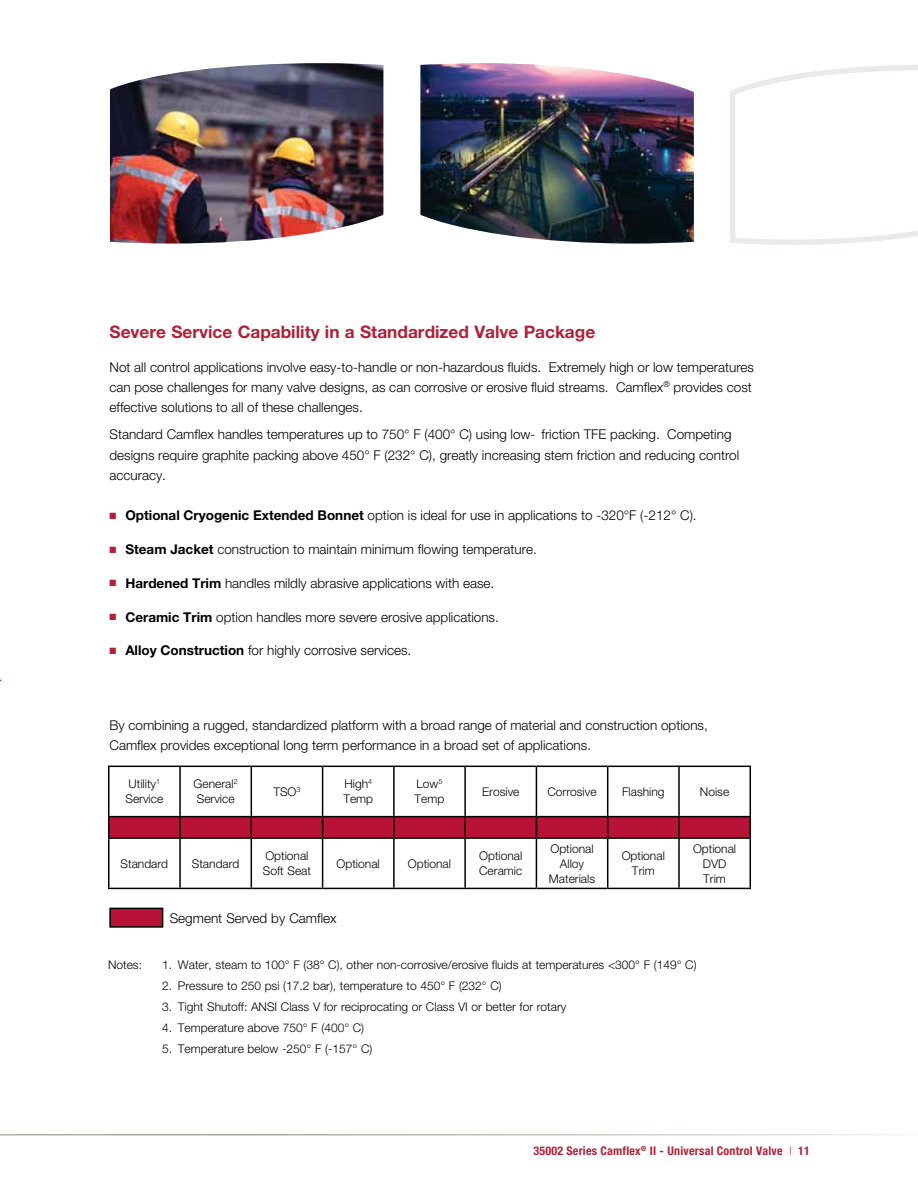
<style>
.page{position:relative;width:918px;height:1188px;background:#fff}
.page>*{position:absolute;margin:0;border:0;box-sizing:border-box;transform-origin:0 0}
.t1{font:700 17.25px "Helvetica Neue LT Std";color:#b21f36}
.t2{font:300 13.5px/20.2px "Helvetica Neue LT Std";color:#000}
.t3{font:300 12px/15px "Helvetica Neue LT Std";color:#000}
.t4{font:700 condensed 12px "Helvetica Neue LT Std";letter-spacing:.02em;color:#b21f36}
.s1{color:#b21f36}
.s2{font-weight:700}
.s3{font-weight:300}
</style>
<div class="page">
<img style="left:109px;top:63px;width:275px;height:181px">
<img style="left:420px;top:63px;width:274px;height:181px">
<svg style="left:730px;top:65px;width:188px;height:180px"></svg>
<div style="left:110px;top:908px;width:53px;height:19px;background:#b81237"></div>
<div style="left:109px;top:908px;width:54px;height:20px;border:2px solid #000"></div>
<svg style="left:110px;top:767px;width:640px;height:121px"></svg>
<hr style="left:108px;top:766px;width:72px;height:1px;background:#000">
<hr style="left:108px;top:767px;width:2px;height:49px;background:#000">
<hr style="left:180px;top:766px;width:71px;height:1px;background:#000">
<hr style="left:179px;top:767px;width:2px;height:49px;background:#000">
<hr style="left:251px;top:766px;width:72px;height:1px;background:#000">
<hr style="left:251px;top:767px;width:1px;height:49px;background:#000">
<hr style="left:323px;top:766px;width:71px;height:1px;background:#000">
<hr style="left:322px;top:767px;width:1px;height:49px;background:#000">
<hr style="left:394px;top:766px;width:71px;height:1px;background:#000">
<hr style="left:393px;top:767px;width:2px;height:49px;background:#000">
<hr style="left:465px;top:766px;width:71px;height:1px;background:#000">
<hr style="left:464px;top:767px;width:2px;height:49px;background:#000">
<hr style="left:536px;top:766px;width:72px;height:1px;background:#000">
<hr style="left:536px;top:767px;width:1px;height:49px;background:#000">
<hr style="left:608px;top:766px;width:71px;height:1px;background:#000">
<hr style="left:607px;top:767px;width:1px;height:49px;background:#000">
<hr style="left:679px;top:766px;width:72px;height:1px;background:#000">
<hr style="left:678px;top:767px;width:2px;height:49px;background:#000">
<hr style="left:750px;top:767px;width:1px;height:49px;background:#000">
<hr style="left:108px;top:816px;width:72px;height:1px;background:#000">
<hr style="left:108px;top:817px;width:2px;height:20px;background:#000">
<hr style="left:180px;top:816px;width:71px;height:1px;background:#000">
<hr style="left:251px;top:816px;width:72px;height:1px;background:#000">
<hr style="left:323px;top:816px;width:71px;height:1px;background:#000">
<hr style="left:394px;top:816px;width:71px;height:1px;background:#000">
<hr style="left:465px;top:816px;width:71px;height:1px;background:#000">
<hr style="left:536px;top:816px;width:72px;height:1px;background:#000">
<hr style="left:608px;top:816px;width:71px;height:1px;background:#000">
<hr style="left:679px;top:816px;width:72px;height:1px;background:#000">
<svg style="left:109px;top:817px;width:642px;height:20px;background:#b01134"></svg>
<hr style="left:108px;top:837px;width:72px;height:2px;background:#000">
<hr style="left:108px;top:839px;width:2px;height:49px;background:#000">
<hr style="left:180px;top:837px;width:71px;height:2px;background:#000">
<hr style="left:179px;top:839px;width:2px;height:49px;background:#000">
<hr style="left:251px;top:837px;width:72px;height:2px;background:#000">
<hr style="left:251px;top:839px;width:1px;height:49px;background:#000">
<hr style="left:323px;top:837px;width:71px;height:2px;background:#000">
<hr style="left:322px;top:839px;width:1px;height:49px;background:#000">
<hr style="left:394px;top:837px;width:71px;height:2px;background:#000">
<hr style="left:393px;top:839px;width:2px;height:49px;background:#000">
<hr style="left:465px;top:837px;width:71px;height:2px;background:#000">
<hr style="left:464px;top:839px;width:2px;height:49px;background:#000">
<hr style="left:536px;top:837px;width:72px;height:2px;background:#000">
<hr style="left:536px;top:839px;width:1px;height:49px;background:#000">
<hr style="left:608px;top:837px;width:71px;height:2px;background:#000">
<hr style="left:607px;top:839px;width:1px;height:49px;background:#000">
<hr style="left:679px;top:837px;width:72px;height:2px;background:#000">
<hr style="left:678px;top:839px;width:2px;height:49px;background:#000">
<hr style="left:750px;top:839px;width:1px;height:49px;background:#000">
<hr style="left:108px;top:888px;width:72px;height:1px;background:#000">
<hr style="left:180px;top:888px;width:71px;height:1px;background:#000">
<hr style="left:251px;top:888px;width:72px;height:1px;background:#000">
<hr style="left:323px;top:888px;width:71px;height:1px;background:#000">
<hr style="left:394px;top:888px;width:71px;height:1px;background:#000">
<hr style="left:465px;top:888px;width:71px;height:1px;background:#000">
<hr style="left:536px;top:888px;width:72px;height:1px;background:#000">
<hr style="left:608px;top:888px;width:71px;height:1px;background:#000">
<hr style="left:679px;top:888px;width:72px;height:1px;background:#000">
<p class="t1" style="left:110px;top:321px;width:487px">Severe Service Capability in a Standardized Valve Package</p>
<p class="t2" style="left:110px;top:357px;width:646px">Not all control applications involve easy-to-handle or non-hazardous fluids. Extremely high or low temperatures can pose challenges for many valve designs, as can corrosive or erosive fluid streams. Camflex<sup>®</sup> provides cost effective solutions to all of these challenges.</p>
<p class="t2" style="left:110px;top:424px;width:631px">Standard Camflex handles temperatures up to 750° F (400° C) using low- friction TFE packing. Competing designs require graphite packing above 450° F (232° C), greatly increasing stem friction and reducing control accuracy.</p>
<p class="t2" style="left:109px;top:505px;width:589px"><span class="s1">■</span> <span class="s2">Optional Cryogenic Extended Bonnet</span> option is ideal for use in applications to -320°F (-212° C).</p>
<p class="t2" style="left:109px;top:539px;width:429px"><span class="s1">■</span> <span class="s2">Steam Jacket</span> construction to maintain minimum flowing temperature.</p>
<p class="t2" style="left:109px;top:573px;width:386px"><span class="s1">■</span> <span class="s2">Hardened Trim</span> handles mildly abrasive applications with ease.</p>
<p class="t2" style="left:109px;top:606px;width:391px"><span class="s1">■</span> <span class="s2">Ceramic Trim</span> option handles more severe erosive applications.</p>
<p class="t2" style="left:109px;top:640px;width:303px"><span class="s1">■</span> <span class="s2">Alloy Construction</span> for highly corrosive services.</p>
<p class="t2" style="left:109px;top:714px;width:600px">By combining a rugged, standardized platform with a broad range of material and construction options,<br>Camflex provides exceptional long term performance in a broad set of applications.</p>
<p class="t3" style="left:125px;top:776px;width:39px">Utility<sup>1<br></sup>Service</p>
<p class="t3" style="left:194px;top:776px;width:46px">General<sup>2<br></sup>Service</p>
<p class="t3" style="left:273px;top:784px;width:29px">TSO<sup>3</sup></p>
<p class="t3" style="left:343px;top:776px;width:31px">High<sup>4<br></sup>Temp</p>
<p class="t3" style="left:415px;top:776px;width:31px">Low<sup>5<br></sup>Temp</p>
<p class="t3" style="left:482px;top:784px;width:39px">Erosive</p>
<p class="t3" style="left:548px;top:784px;width:51px">Corrosive</p>
<p class="t3" style="left:622px;top:784px;width:44px">Flashing</p>
<p class="t3" style="left:700px;top:784px;width:31px">Noise</p>
<p class="t3" style="left:121px;top:856px;width:49px">Standard</p>
<p class="t3" style="left:192px;top:856px;width:49px">Standard</p>
<p class="t3" style="left:263px;top:848px;width:50px">Optional<br>Soft Seat</p>
<p class="t3" style="left:337px;top:856px;width:45px">Optional</p>
<p class="t3" style="left:408px;top:856px;width:45px">Optional</p>
<p class="t3" style="left:479px;top:848px;width:45px">Optional<br>Ceramic</p>
<p class="t3" style="left:549px;top:841px;width:48px;text-align:center">Optional<br>Alloy<br>Materials</p>
<p class="t3" style="left:622px;top:848px;width:45px;text-align:center">Optional<br>Trim</p>
<p class="t3" style="left:693px;top:841px;width:45px;text-align:center">Optional<br>DVD<br>Trim</p>
<p class="t2" style="left:170px;top:908px;width:168px">Segment Served by Camflex</p>
<p class="t3" style="left:108px;top:957px;width:36px">Notes:</p>
<p class="t3" style="left:162px;top:957px;width:536px">1. Water, steam to 100° F (38° C), other non-corrosive/erosive fluids at temperatures &lt;300° F (149° C)</p>
<p class="t3" style="left:162px;top:978px;width:341px">2. Pressure to 250 psi (17.2 bar), temperature to 450° F (232° C)</p>
<p class="t3" style="left:162px;top:999px;width:406px">3. Tight Shutoff: ANSI Class V for reciprocating or Class VI or better for rotary</p>
<p class="t3" style="left:162px;top:1020px;width:204px">4. Temperature above 750° F (400° C)</p>
<p class="t3" style="left:162px;top:1041px;width:212px">5. Temperature below -250° F (-157° C)</p>
<p class="t4" style="left:533px;top:1143px;width:278px">35002 Series Camflex<sup>®</sup> II - Universal Control Valve <span class="s3">|</span> 11</p>
</div>
